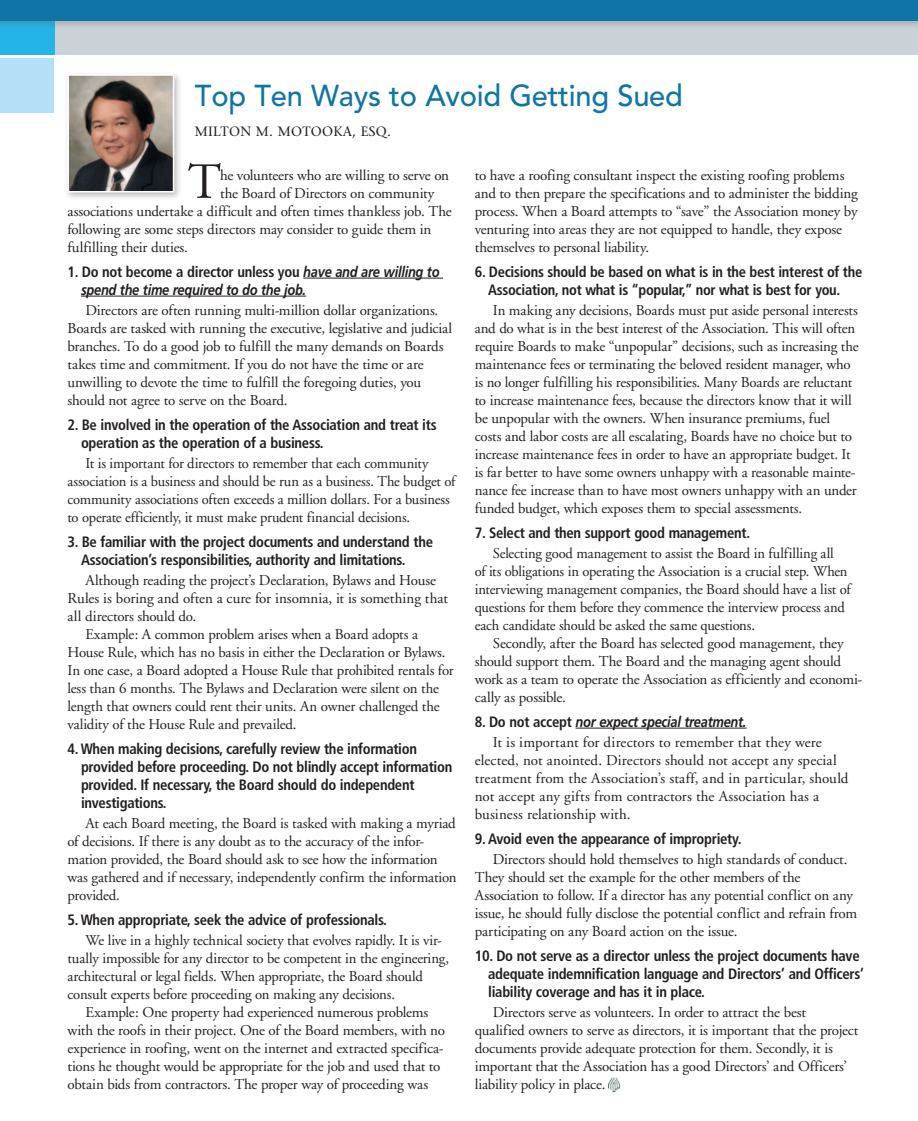
<style>
.page{position:relative;width:918px;height:1121px;background:#fff}
.page>*{position:absolute;margin:0;border:0;box-sizing:border-box;transform-origin:0 0}
.Bodytext{font:50.55px "Adobe Garamond";color:#231f20}
.Section_Header{font:500 30px "Avenir";letter-spacing:-.01em;color:#1174a6}
.Bodytext-2{font:15px/18px "Adobe Garamond";letter-spacing:-.01em;color:#231f20}
.Subhead{font:700 condensed 15px/18px "Frutiger";letter-spacing:-.02em;color:#231f20}
.Subhead-2{font:italic 700 15px/18px "Frutiger";letter-spacing:-.02em;color:#231f20;scale:.86 1}
.Byline{font:13.5px "Stone Serif";letter-spacing:.02em;color:#231f20}
.s1{font-style:normal;font-stretch:condensed}
</style>
<div class="page">
<hr style="left:303px;top:278px;width:140px;height:1px;background:#231f20">
<hr style="left:81px;top:296px;width:225px;height:1px;background:#231f20">
<div style="left:0;top:0;width:918px;height:54px;background:#cbd2d7"></div>
<div style="left:0;top:0;width:54px;height:54px;background:#26b3e5"></div>
<div style="left:0;top:0;width:918px;height:29px;background:#5c5f5c;opacity:.3"></div>
<div style="left:0;top:0;width:918px;height:20px;background:#1174a6"></div>
<div style="left:0;top:58px;width:54px;height:54px;background:#b3dff7"></div>
<div style="left:64px;top:70px;width:118px;height:130px;background:#231f20;opacity:.3"></div>
<img style="left:71px;top:77px;width:100px;height:112px">
<div style="left:68px;top:74px;width:106px;height:118px;border:2px solid #fff"></div>
<hr style="left:576px;top:727px;width:171px;height:1px;background:#231f20">
<img style="left:608px;top:1077px;width:12px;height:14px">
<p class="Section_Header" style="left:195px;top:78px;width:489px">Top Ten Ways to Avoid Getting Sued</p>
<p class="Byline" style="left:195px;top:123px;width:198px">MILTON M. MOTOOKA, ESQ.</p>
<p class="Bodytext-2" style="left:475px;top:166px;width:385px">to have a roofing consultant inspect the existing roofing problems and to then prepare the specifications and to administer the bidding process. When a Board attempts to “save” the Association money by venturing into areas they are not equipped to handle, they expose themselves to personal liability.</p>
<p class="Subhead" style="left:475px;top:262px;width:389px;text-align:center">6. Decisions should be based on what is in the best interest of the<br>Association, not what is “popular,” nor what is best for you.</p>
<p class="Bodytext-2" style="left:475px;top:301px;width:385px;text-indent:18px">In making any decisions, Boards must put aside personal interests and do what is in the best interest of the Association. This will often require Boards to make “unpopular” decisions, such as increasing the maintenance fees or terminating the beloved resident manager, who is no longer fulfilling his responsibilities. Many Boards are reluctant to increase maintenance fees, because the directors know that it will be unpopular with the owners. When insurance premiums, fuel costs and labor costs are all escalating, Boards have no choice but to increase maintenance fees in order to have an appropriate budget. It is far better to have some owners unhappy with a reasonable mainte&shy;nance fee increase than to have most owners unhappy with an under funded budget, which exposes them to special assessments.</p>
<p class="Subhead" style="left:475px;top:523px;width:277px">7. Select and then support good management.</p>
<p class="Bodytext-2" style="left:475px;top:544px;width:377px;text-indent:18px">Selecting good management to assist the Board in fulfilling all<br>of its obligations in operating the Association is a crucial step. When interviewing management companies, the Board should have a list of questions for them before they commence the interview process and each candidate should be asked the same questions.</p>
<p class="Bodytext-2" style="left:475px;top:634px;width:389px;text-indent:18px">Secondly, after the Board has selected good management, they should support them. The Board and the managing agent should work as a team to operate the Association as efficiently and economi&shy;cally as possible.</p>
<p class="Subhead-2" style="left:475px;top:712px;width:318px"><span class="s1">8. Do not accept</span> nor expect special treatment.</p>
<p class="Bodytext-2" style="left:475px;top:733px;width:375px;text-indent:18px">It is important for directors to remember that they were elected, not anointed. Directors should not accept any special treatment from the Association’s staff, and in particular, should not accept any gifts from contractors the Association has a business relationship with.</p>
<p class="Subhead" style="left:475px;top:829px;width:268px">9. Avoid even the appearance of impropriety.</p>
<p class="Bodytext-2" style="left:475px;top:850px;width:384px;text-indent:18px">Directors should hold themselves to high standards of conduct.<br>They should set the example for the other members of the Association to follow. If a director has any potential conflict on any issue, he should fully disclose the potential conflict and refrain from participating on any Board action on the issue.</p>
<p class="Subhead" style="left:488px;top:946px;width:377px;text-indent:-14px">10. Do not serve as a director unless the project documents have adequate indemnification language and Directors’ and Officers’ liability coverage and has it in place.</p>
<p class="Bodytext-2" style="left:475px;top:1003px;width:385px;text-indent:18px">Directors serve as volunteers. In order to attract the best qualified owners to serve as directors, it is important that the project documents provide adequate protection for them. Secondly, it is important that the Association has a good Directors’ and Officers’ liability policy in place.</p>
<p class="Bodytext" style="left:188px;top:155px;width:35px">T</p>
<p class="Bodytext-2" style="left:220px;top:166px;width:230px">he volunteers who are willing to serve on</p>
<p class="Bodytext-2" style="left:220px;top:184px;width:216px">the Board of Directors on community</p>
<p class="Bodytext-2" style="left:68px;top:202px;width:386px">associations undertake a difficult and often times thankless job. The</p>
<p class="Bodytext-2" style="left:68px;top:220px;width:365px">following are some steps directors may consider to guide them in</p>
<p class="Bodytext-2" style="left:68px;top:238px;width:122px">fulfilling their duties.</p>
<p class="Subhead-2" style="left:81px;top:262px;width:418px;text-indent:-14px"><span class="s1">1. Do not become a director unless you</span> have and are willing to spend the time required to do the job.</p>
<p class="Bodytext-2" style="left:68px;top:301px;width:386px;text-indent:18px">Directors are often running multi-million dollar organizations.<br>Boards are tasked with running the executive, legislative and judicial branches. To do a good job to fulfill the many demands on Boards takes time and commitment. If you do not have the time or are unwilling to devote the time to fulfill the foregoing duties, you should not agree to serve on the Board.</p>
<p class="Subhead" style="left:81px;top:415px;width:357px;text-indent:-14px">2. Be involved in the operation of the Association and treat its operation as the operation of a business.</p>
<p class="Bodytext-2" style="left:68px;top:454px;width:389px;text-indent:18px">It is important for directors to remember that each community association is a business and should be run as a business. The budget of community associations often exceeds a million dollars. For a business to operate efficiently, it must make prudent financial decisions.</p>
<p class="Subhead" style="left:81px;top:532px;width:354px;text-indent:-14px">3. Be familiar with the project documents and understand the<br>Association’s responsibilities, authority and limitations.</p>
<p class="Bodytext-2" style="left:68px;top:571px;width:382px;text-indent:18px">Although reading the project’s Declaration, Bylaws and House<br>Rules is boring and often a cure for insomnia, it is something that all directors should do.</p>
<p class="Bodytext-2" style="left:68px;top:625px;width:388px;text-indent:18px">Example: A common problem arises when a Board adopts a House Rule, which has no basis in either the Declaration or Bylaws.<br>In one case, a Board adopted a House Rule that prohibited rentals for less than 6 months. The Bylaws and Declaration were silent on the length that owners could rent their units. An owner challenged the validity of the House Rule and prevailed.</p>
<p class="Subhead" style="left:81px;top:739px;width:373px;text-indent:-14px">4. When making decisions, carefully review the information provided before proceeding. Do not blindly accept information provided. If necessary, the Board should do independent investigations.</p>
<p class="Bodytext-2" style="left:68px;top:814px;width:391px;text-indent:18px">At each Board meeting, the Board is tasked with making a myriad of decisions. If there is any doubt as to the accuracy of the infor&shy;mation provided, the Board should ask to see how the information was gathered and if necessary, independently confirm the information provided.</p>
<p class="Subhead" style="left:68px;top:910px;width:321px">5. When appropriate, seek the advice of professionals.</p>
<p class="Bodytext-2" style="left:68px;top:931px;width:383px;text-indent:18px">We live in a highly technical society that evolves rapidly. It is vir&shy;tually impossible for any director to be competent in the engineering, architectural or legal fields. When appropriate, the Board should consult experts before proceeding on making any decisions.</p>
<p class="Bodytext-2" style="left:68px;top:1003px;width:379px;text-indent:18px">Example: One property had experienced numerous problems with the roofs in their project. One of the Board members, with no experience in roofing, went on the internet and extracted specifica&shy;tions he thought would be appropriate for the job and used that to obtain bids from contractors. The proper way of proceeding was</p>
</div>
